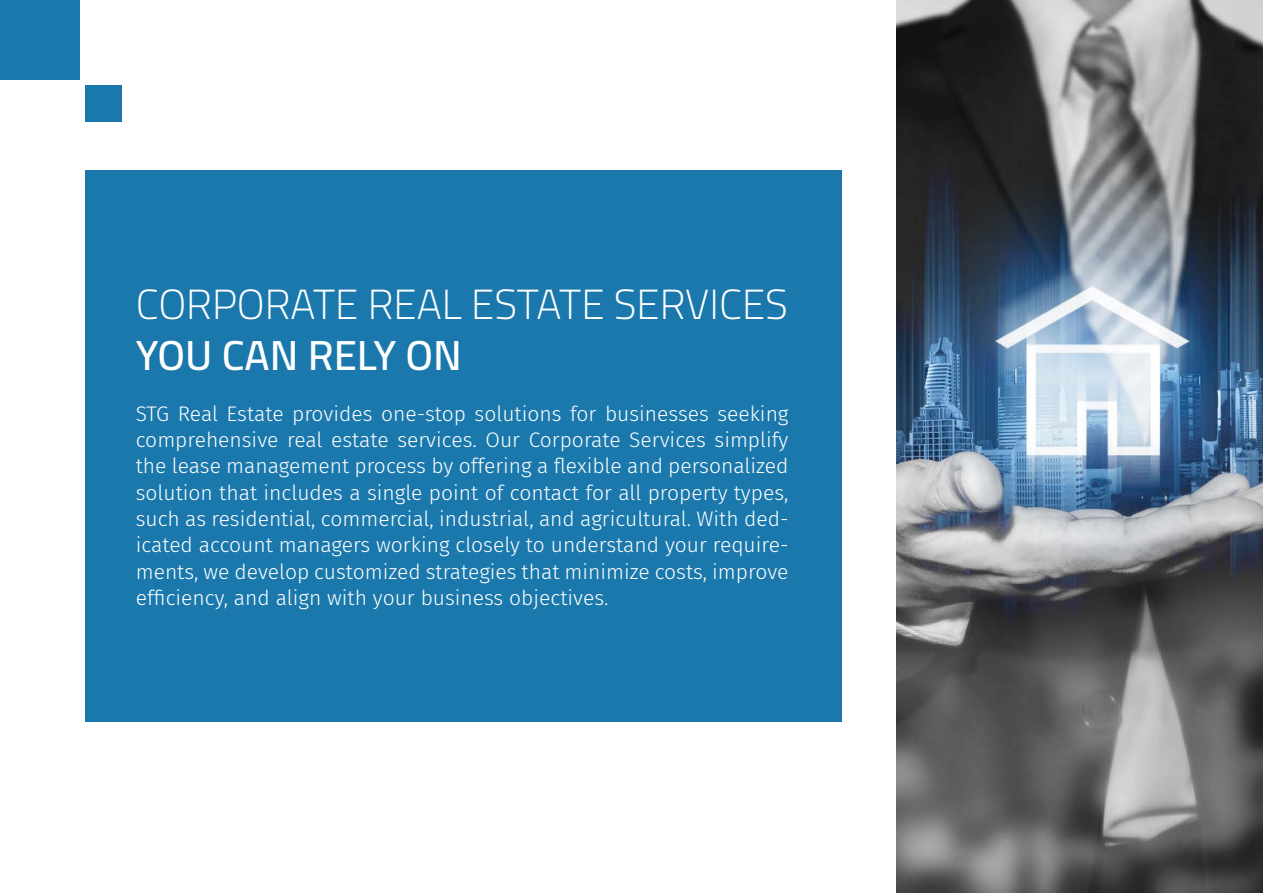
<style>
.page{position:relative;width:1263px;height:893px;background:#fff}
.page>*{position:absolute;margin:0;border:0;box-sizing:border-box;transform-origin:0 0}
.t1{font:300 42.15px "Cairo";color:#fff}
.t2{font:600 42.15px "Cairo";color:#fff}
.t3{font:300 21px/26.2px "Fira Sans";color:#fff;text-align:justify}
</style>
<div class="page">
<div style="left:0;top:0;width:80px;height:80px;background:#1a78ac"></div>
<div style="left:85px;top:85px;width:36px;height:36px;background:#1a78ac"></div>
<img style="left:896px;top:0;width:367px;height:893px">
<div style="left:85px;top:171px;width:756px;height:551px;background:#1a78ac"></div>
<h1 class="t1" style="left:136px;top:274px;width:654px">CORPORATE REAL ESTATE SERVICES</h1>
<h1 class="t2" style="left:136px;top:319px;width:328px">YOU CAN RELY ON</h1>
<p class="t3" style="left:136px;top:400px;width:654px">STG Real Estate provides one-stop solutions for businesses seeking comprehensive real estate services. Our Corporate Services simplify the lease management process by offering a flexible and personalized solution that includes a single point of contact for all property types, such as residential, commercial, industrial, and agricultural. With ded&shy;icated account managers working closely to understand your require&shy;ments, we develop customized strategies that minimize costs, improve efficiency, and align with your business objectives.</p>
</div>
